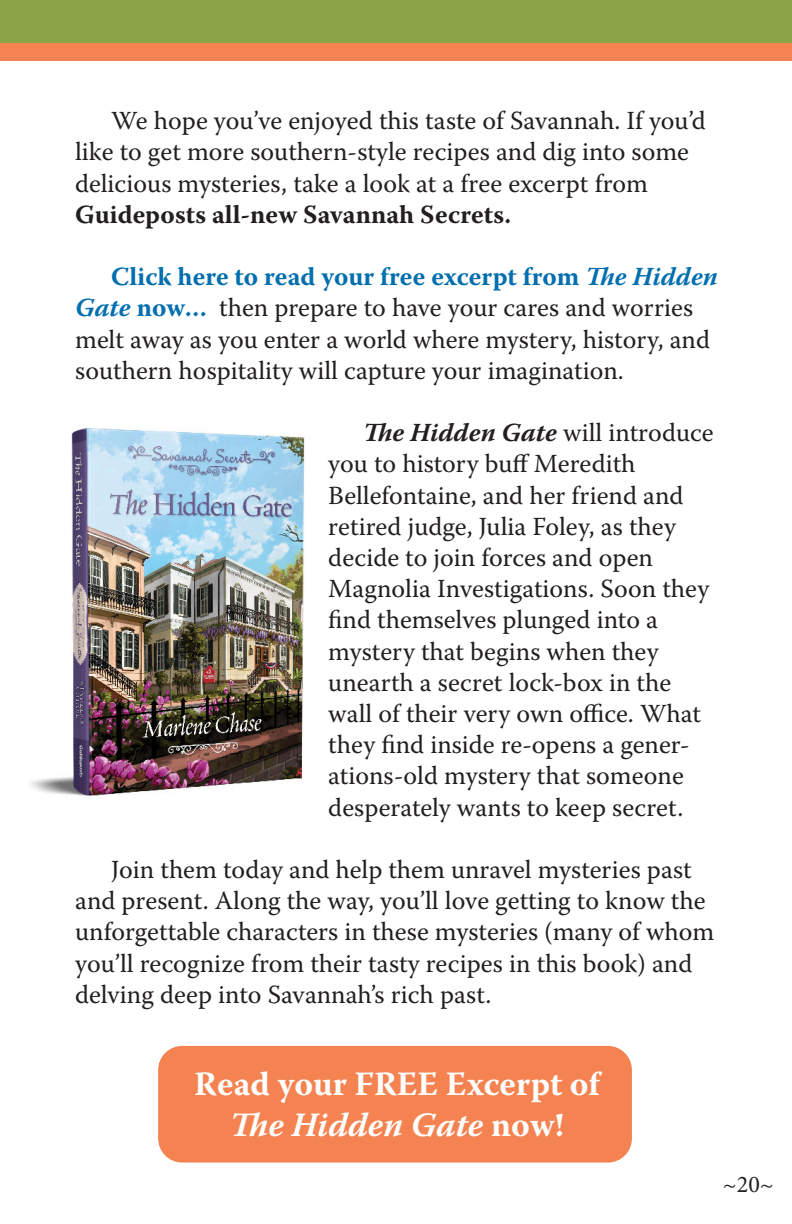
<style>
.page{position:relative;width:792px;height:1224px;background:#fff}
.page>*{position:absolute;margin:0;border:0;box-sizing:border-box;transform-origin:0 0}
.t1{font:700 34px "Warnock Pro";color:#fff}
.t2{font:italic 700 34px "Warnock Pro";color:#fff}
.t3{font:26px/31.2px "Warnock Pro";color:#231f20}
.t4{font:24px "Minion Pro";color:#231f20}
.s1{font-weight:700}
.s2{font-weight:700;color:#006eaf}
.s3{font-weight:700;font-style:italic;color:#006eaf}
.s4{font-weight:700;font-style:italic}
.s5{font-style:normal}
</style>
<div class="page">
<div style="left:158px;top:1046px;width:474px;height:117px;background:#f58351;border-radius:24px"></div>
<div style="left:0;top:41px;width:792px;height:19px;background:#f58351"></div>
<div style="left:0;top:0;width:792px;height:42px;background:#8aa447"></div>
<img style="left:30px;top:428px;width:276px;height:368px">
<p class="t3" style="left:75px;top:105px;width:632px;text-indent:36px">We hope you’ve enjoyed this taste of Savannah. If you’d like to get more southern-style recipes and dig into some delicious mysteries, take a look at a free excerpt from <span class="s1">Guideposts all-new Savannah Secrets.</span></p>
<p class="t3" style="left:75px;top:261px;width:644px;text-indent:36px"><span class="s2">Click here to read your free excerpt from</span> <span class="s3">The Hidden Gate</span> <span class="s2">now…</span> then prepare to have your cares and worries melt away as you enter a world where mystery, history, and southern hospitality will capture your imagination.</p>
<p class="t3" style="left:328px;top:417px;width:387px;text-indent:35px"><span class="s4">The Hidden Gate</span> will introduce you to history buff Meredith</p>
<p class="t3" style="left:328px;top:479px;width:357px">Bellefontaine, and her friend and retired judge, Julia Foley, as they decide to join forces and open</p>
<p class="t3" style="left:328px;top:573px;width:383px">Magnolia Investigations. Soon they find themselves plunged into a</p>
<p class="t3" style="left:328px;top:635px;width:374px">mystery that begins when they unearth a secret lock-box in the wall of their very own office. What they find inside re-opens a gener&shy;ations-old mystery that someone desperately wants to keep secret.</p>
<p class="t3" style="left:75px;top:853px;width:641px;text-indent:36px">Join them today and help them unravel mysteries past and present. Along the way, you’ll love getting to know the unforgettable characters in these mysteries (many of whom you’ll recognize from their tasty recipes in this book) and delving deep into Savannah’s rich past.</p>
<p class="t1" style="left:194px;top:1063px;width:407px">Read your FREE Excerpt of</p>
<p class="t2" style="left:230px;top:1104px;width:336px">The Hidden Gate <span class="s5">now!</span></p>
<p class="t4" style="left:723px;top:1169px;width:52px">~20~</p>
</div>
